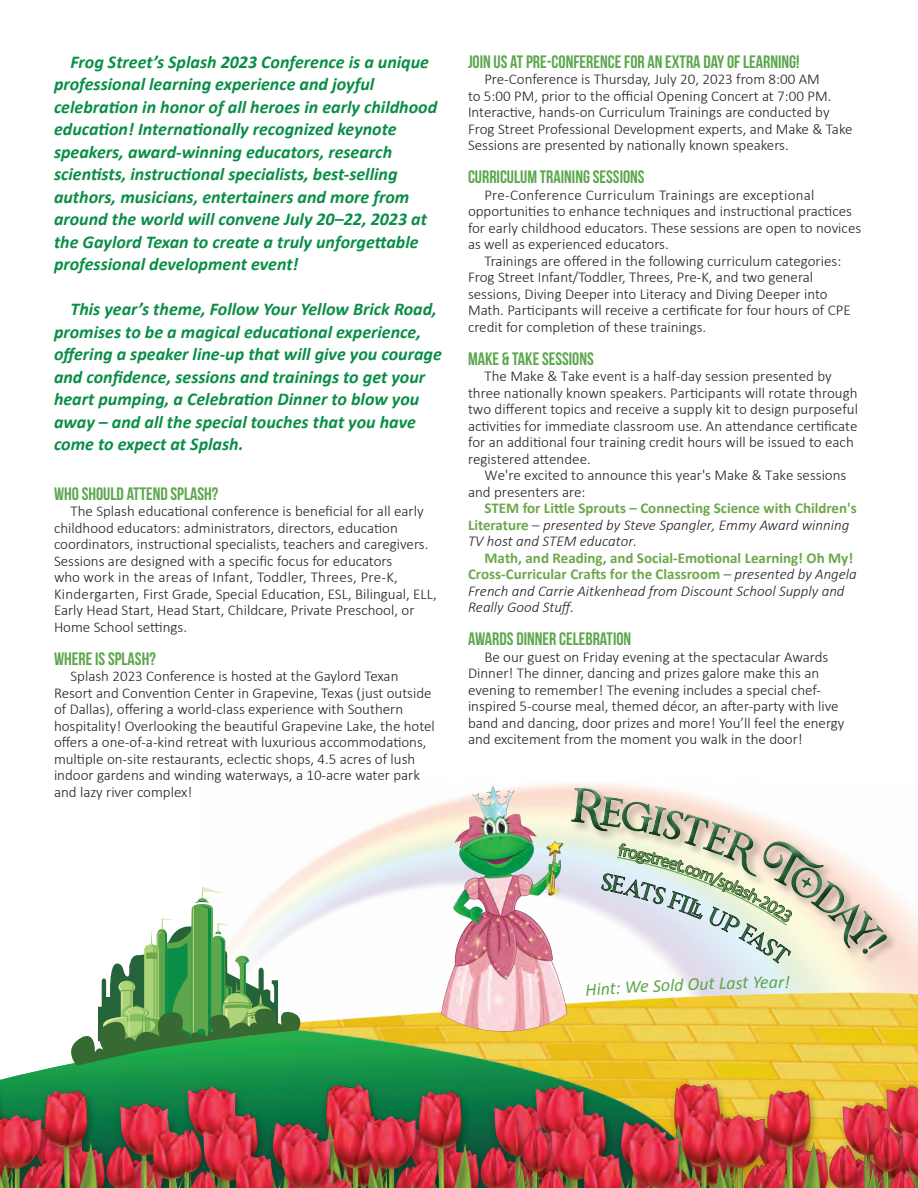
<style>
.page{position:relative;width:918px;height:1188px;background:#fff}
.page>*{position:absolute;margin:0;border:0;box-sizing:border-box;transform-origin:0 0}
.t1{font:italic 700 18px/22.5px "Calibri";color:#098e47}
.t2{font:18px "Bebas Neue";color:#5ca74d}
.t3{font:italic 18px "Calibri";color:#5fa64b}
.t4{font:300 15px/16.5px "Calibri";color:#231f20}
.t5{font:700 15px/16.5px "Calibri";color:#6da74a}
.t6{font:italic 300 15px "Calibri";color:#231f20}
.s1{font-weight:700;font-style:normal;color:#6da74a}
.s2{font-style:normal}
.s3{font-weight:300;color:#231f20}
.s4{font-weight:300;font-style:italic;color:#231f20}
</style>
<div class="page">
<img style="left:244px;top:955px;width:674px;height:115px">
<img style="left:189px;top:1070px;width:328px;height:118px">
<img style="left:0;top:1069px;width:189px;height:119px">
<img style="left:517px;top:1069px;width:350px;height:119px">
<img style="left:867px;top:1069px;width:51px;height:119px">
<svg style="left:62px;top:887px;width:244px;height:179px"></svg>
<img style="left:430px;top:783px;width:148px;height:254px">
<svg style="left:544px;top:781px;width:115px;height:6px"></svg>
<svg style="left:544px;top:787px;width:370px;height:183px"></svg>
<svg style="left:586px;top:984px;width:11px;height:12px"></svg>
<svg style="left:571px;top:788px;width:316px;height:177px"></svg>
<p class="t1" style="left:54px;top:50px;width:385px;text-indent:17px">Frog Street’s Splash 2023 Conference is a unique professional learning experience and joyful celebration in honor of all heroes in early childhood education! Internationally recognized keynote speakers, award-winning educators, research scientists, instructional specialists, best-selling authors, musicians, entertainers and more from around the world will convene July 20–22, 2023 at the Gaylord Texan to create a truly unforgettable professional development event!</p>
<p class="t1" style="left:54px;top:297px;width:389px;text-indent:17px">This year’s theme, Follow Your Yellow Brick Road, promises to be a magical educational experience, offering a speaker line-up that will give you courage and confidence, sessions and trainings to get your heart pumping, a Celebration Dinner to blow you away – and all the special touches that you have come to expect at Splash.</p>
<p class="t2" style="left:54px;top:484px;width:166px">WHO SHOULD ATTEND SPLASH?</p>
<p class="t4" style="left:54px;top:503px;width:384px;text-indent:16px">The Splash educational conference is beneficial for all early childhood educators: administrators, directors, education coordinators, instructional specialists, teachers and caregivers.<br>Sessions are designed with a specific focus for educators<br>who work in the areas of Infant, Toddler, Threes, Pre-K, Kindergarten, First Grade, Special Education, ESL, Bilingual, ELL, Early Head Start, Head Start, Childcare, Private Preschool, or Home School settings.</p>
<p class="t2" style="left:54px;top:649px;width:103px">WHERE IS SPLASH?</p>
<p class="t4" style="left:54px;top:668px;width:382px;text-indent:16px">Splash 2023 Conference is hosted at the Gaylord Texan Resort and Convention Center in Grapevine, Texas (just outside of Dallas), offering a world-class experience with Southern hospitality! Overlooking the beautiful Grapevine Lake, the hotel offers a one-of-a-kind retreat with luxurious accommodations, multiple on-site restaurants, eclectic shops, 4.5 acres of lush indoor gardens and winding waterways, a 10-acre water park and lazy river complex!</p>
<p class="t2" style="left:468px;top:52px;width:333px">JOIN US AT PRE-CONFERENCE FOR AN EXTRA DAY OF LEARNING!</p>
<p class="t4" style="left:468px;top:71px;width:386px;text-indent:16px">Pre-Conference is Thursday, July 20, 2023 from 8:00 AM<br>to 5:00 PM, prior to the official Opening Concert at 7:00 PM.<br>Interactive, hands-on Curriculum Trainings are conducted by Frog Street Professional Development experts, and Make &amp; Take Sessions are presented by nationally known speakers.</p>
<p class="t2" style="left:468px;top:167px;width:178px">CURRICULUM TRAINING SESSIONS</p>
<p class="t4" style="left:468px;top:186px;width:395px;text-indent:16px">Pre-Conference Curriculum Trainings are exceptional opportunities to enhance techniques and instructional practices for early childhood educators. These sessions are open to novices as well as experienced educators.</p>
<p class="t4" style="left:468px;top:252px;width:384px;text-indent:16px">Trainings are offered in the following curriculum categories:<br>Frog Street Infant/Toddler, Threes, Pre-K, and two general sessions, Diving Deeper into Literacy and Diving Deeper into Math. Participants will receive a certificate for four hours of CPE credit for completion of these trainings.</p>
<p class="t2" style="left:468px;top:349px;width:127px">MAKE &amp; TAKE SESSIONS</p>
<p class="t4" style="left:468px;top:368px;width:391px;text-indent:16px">The Make &amp; Take event is a half-day session presented by three nationally known speakers. Participants will rotate through two different topics and receive a supply kit to design purposeful activities for immediate classroom use. An attendance certificate for an additional four training credit hours will be issued to each registered attendee.</p>
<p class="t4" style="left:484px;top:467px;width:363px">We're excited to announce this year's Make &amp; Take sessions</p>
<p class="t4" style="left:468px;top:483px;width:119px">and presenters are:</p>
<p class="t5" style="left:484px;top:500px;width:374px">STEM for Little Sprouts – Connecting Science with Children's</p>
<p class="t6" style="left:468px;top:515px;width:383px"><span class="s1">Literature</span> <span class="s2">–</span> presented by Steve Spangler, Emmy Award winning</p>
<p class="t6" style="left:468px;top:532px;width:171px">TV host and STEM educator.</p>
<p class="t5" style="left:468px;top:549px;width:390px;text-indent:16px">Math, and Reading, and Social-Emotional Learning! Oh My!<br>Cross-Curricular Crafts for the Classroom <span class="s3">–</span> <span class="s4">presented by Angela French and Carrie Aitkenhead from Discount School Supply and Really Good Stuff.</span></p>
<p class="t2" style="left:468px;top:629px;width:165px">AWARDS DINNER CELEBRATION</p>
<p class="t4" style="left:468px;top:648px;width:378px;text-indent:16px">Be our guest on Friday evening at the spectacular Awards Dinner! The dinner, dancing and prizes galore make this an evening to remember! The evening includes a special chef&shy;inspired 5-course meal, themed décor, an after-party with live band and dancing, door prizes and more! You’ll feel the energy and excitement from the moment you walk in the door!</p>
<p class="t3" style="left:596px;top:977px;width:26px;rotate:-4deg">int:</p>
<p class="t3" style="left:624px;top:975px;width:51px;rotate:-3deg">We Sol</p>
<p class="t3" style="left:674px;top:972px;width:54px;rotate:-2deg">d Out L</p>
<p class="t3" style="left:726px;top:970px;width:65px;rotate:-1deg">ast Year!</p>
</div>
